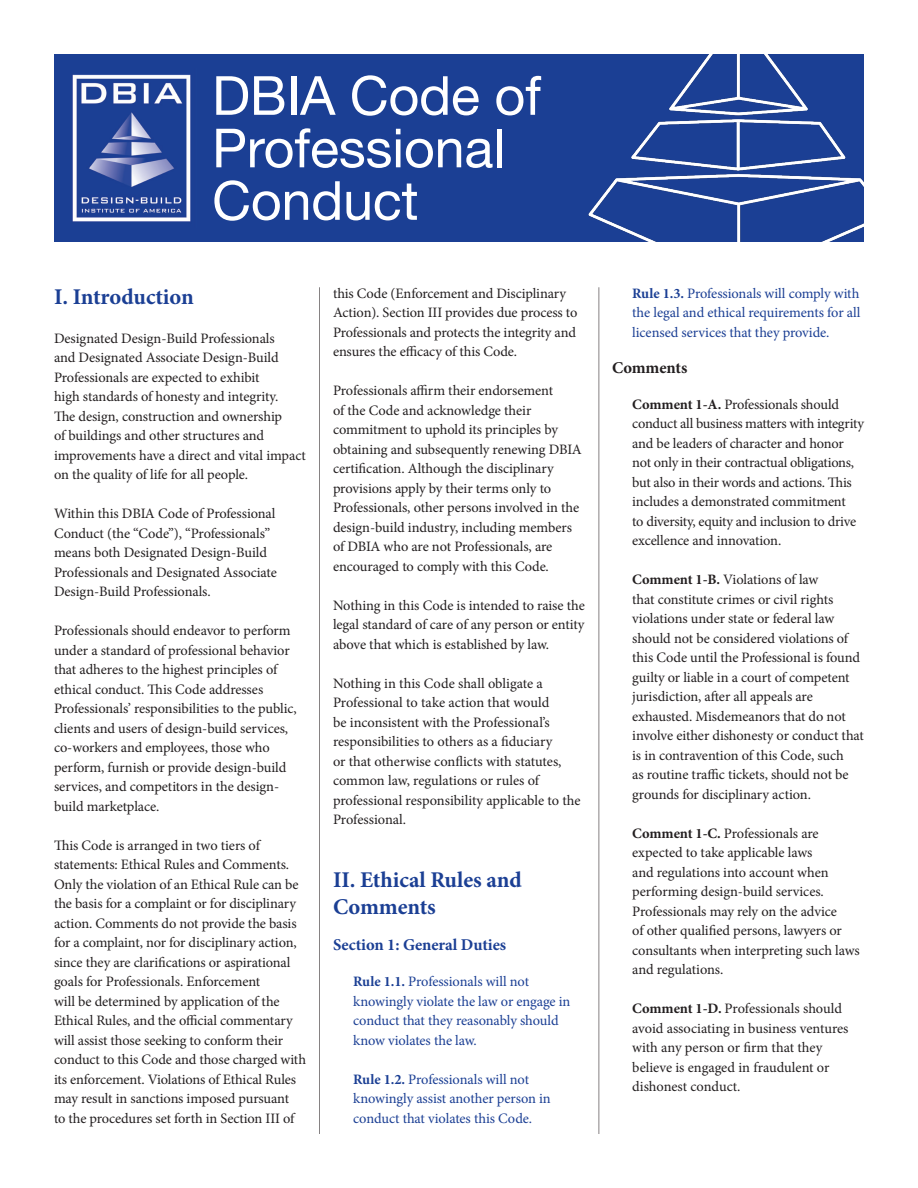
<style>
.page{position:relative;width:918px;height:1188px;background:#fff}
.page>*{position:absolute;margin:0;border:0;box-sizing:border-box;transform-origin:0 0}
.t1{font:54px/52.5px "Helvetica Neue LT Std";letter-spacing:-.005em;color:#fff}
.Chapter_Header{font:700 22.5px/27px "Minion Pro";letter-spacing:-.005em;color:#1b3f94}
.Section_Header{font:700 16.5px "Minion Pro";color:#1b3f94}
.Bold_header{font:700 16.5px "Minion Pro";letter-spacing:-.005em;color:#231f20}
.CODE_Body{font:14.4px/19.5px "Minion Pro";letter-spacing:-.01em;color:#231f20}
.Rule{font:14.4px/19.5px "Minion Pro";letter-spacing:-.005em;color:#1b3f94}
.s1{font-weight:700}
</style>
<div class="page">
<div style="left:54px;top:54px;width:810px;height:188px;background:#1b3f94"></div>
<hr style="left:319px;top:287px;width:1px;height:847px;background:#868283">
<hr style="left:598px;top:287px;width:1px;height:847px;background:#868283">
<img style="left:72px;top:74px;width:119px;height:148px">
<img style="left:588px;top:54px;width:276px;height:188px">
<p class="t1" style="left:212px;top:68px;width:331px">DBIA Code of<br>Professional<br>Conduct</p>
<p class="Chapter_Header" style="left:54px;top:283px;width:141px">I. Introduction</p>
<p class="CODE_Body" style="left:54px;top:328px;width:253px">Designated Design-Build Professionals<br>and Designated Associate Design-Build Professionals are expected to exhibit<br>high standards of honesty and integrity.<br>The design, construction and ownership<br>of buildings and other structures and improvements have a direct and vital impact on the quality of life for all people.</p>
<p class="CODE_Body" style="left:54px;top:504px;width:224px">Within this DBIA Code of Professional Conduct (the “Code”), “Professionals” means both Designated Design-Build Professionals and Designated Associate Design-Build Professionals.</p>
<p class="CODE_Body" style="left:54px;top:621px;width:244px">Professionals should endeavor to perform under a standard of professional behavior that adheres to the highest principles of ethical conduct. This Code addresses Professionals’ responsibilities to the public, clients and users of design-build services, co-workers and employees, those who perform, furnish or provide design-build services, and competitors in the design&shy;build marketplace.</p>
<p class="CODE_Body" style="left:54px;top:835px;width:254px">This Code is arranged in two tiers of statements: Ethical Rules and Comments.<br>Only the violation of an Ethical Rule can be the basis for a complaint or for disciplinary action. Comments do not provide the basis for a complaint, nor for disciplinary action, since they are clarifications or aspirational goals for Professionals. Enforcement<br>will be determined by application of the Ethical Rules, and the official commentary will assist those seeking to conform their conduct to this Code and those charged with its enforcement. Violations of Ethical Rules may result in sanctions imposed pursuant<br>to the procedures set forth in Section III of</p>
<p class="CODE_Body" style="left:333px;top:283px;width:246px">this Code (Enforcement and Disciplinary Action). Section III provides due process to Professionals and protects the integrity and ensures the efficacy of this Code.</p>
<p class="CODE_Body" style="left:333px;top:381px;width:250px">Professionals affirm their endorsement<br>of the Code and acknowledge their commitment to uphold its principles by obtaining and subsequently renewing DBIA certification. Although the disciplinary provisions apply by their terms only to Professionals, other persons involved in the design-build industry, including members of DBIA who are not Professionals, are encouraged to comply with this Code.</p>
<p class="CODE_Body" style="left:333px;top:595px;width:253px;text-align:justify">Nothing in this Code is intended to raise the legal standard of care of any person or entity above that which is established by law.</p>
<p class="CODE_Body" style="left:333px;top:673px;width:249px">Nothing in this Code shall obligate a Professional to take action that would<br>be inconsistent with the Professional’s responsibilities to others as a fiduciary<br>or that otherwise conflicts with statutes, common law, regulations or rules of professional responsibility applicable to the Professional.</p>
<p class="Chapter_Header" style="left:333px;top:866px;width:190px">II. Ethical Rules and<br>Comments</p>
<p class="Section_Header" style="left:333px;top:933px;width:175px">Section 1: General Duties</p>
<p class="Rule" style="left:353px;top:972px;width:219px"><span class="s1">Rule 1.1.</span> Professionals will not knowingly violate the law or engage in conduct that they reasonably should know violates the law.</p>
<p class="Rule" style="left:353px;top:1069px;width:199px"><span class="s1">Rule 1.2.</span> Professionals will not knowingly assist another person in conduct that violates this Code.</p>
<p class="Rule" style="left:632px;top:283px;width:230px;text-align:justify"><span class="s1">Rule 1.3.</span> Professionals will comply with the legal and ethical requirements for all licensed services that they provide.</p>
<p class="Bold_header" style="left:612px;top:356px;width:77px">Comments</p>
<p class="CODE_Body" style="left:632px;top:394px;width:233px"><span class="s1">Comment 1-A.</span> Professionals should conduct all business matters with integrity and be leaders of character and honor not only in their contractual obligations, but also in their words and actions. This includes a demonstrated commitment<br>to diversity, equity and inclusion to drive excellence and innovation.</p>
<p class="CODE_Body" style="left:632px;top:570px;width:233px"><span class="s1">Comment 1-B.</span> Violations of law<br>that constitute crimes or civil rights violations under state or federal law should not be considered violations of this Code until the Professional is found guilty or liable in a court of competent jurisdiction, after all appeals are exhausted. Misdemeanors that do not involve either dishonesty or conduct that is in contravention of this Code, such<br>as routine traffic tickets, should not be grounds for disciplinary action.</p>
<p class="CODE_Body" style="left:632px;top:823px;width:229px"><span class="s1">Comment 1-C.</span> Professionals are expected to take applicable laws<br>and regulations into account when performing design-build services.<br>Professionals may rely on the advice<br>of other qualified persons, lawyers or consultants when interpreting such laws and regulations.</p>
<p class="CODE_Body" style="left:632px;top:999px;width:218px"><span class="s1">Comment 1-D.</span> Professionals should avoid associating in business ventures with any person or firm that they believe is engaged in fraudulent or dishonest conduct.</p>
</div>
